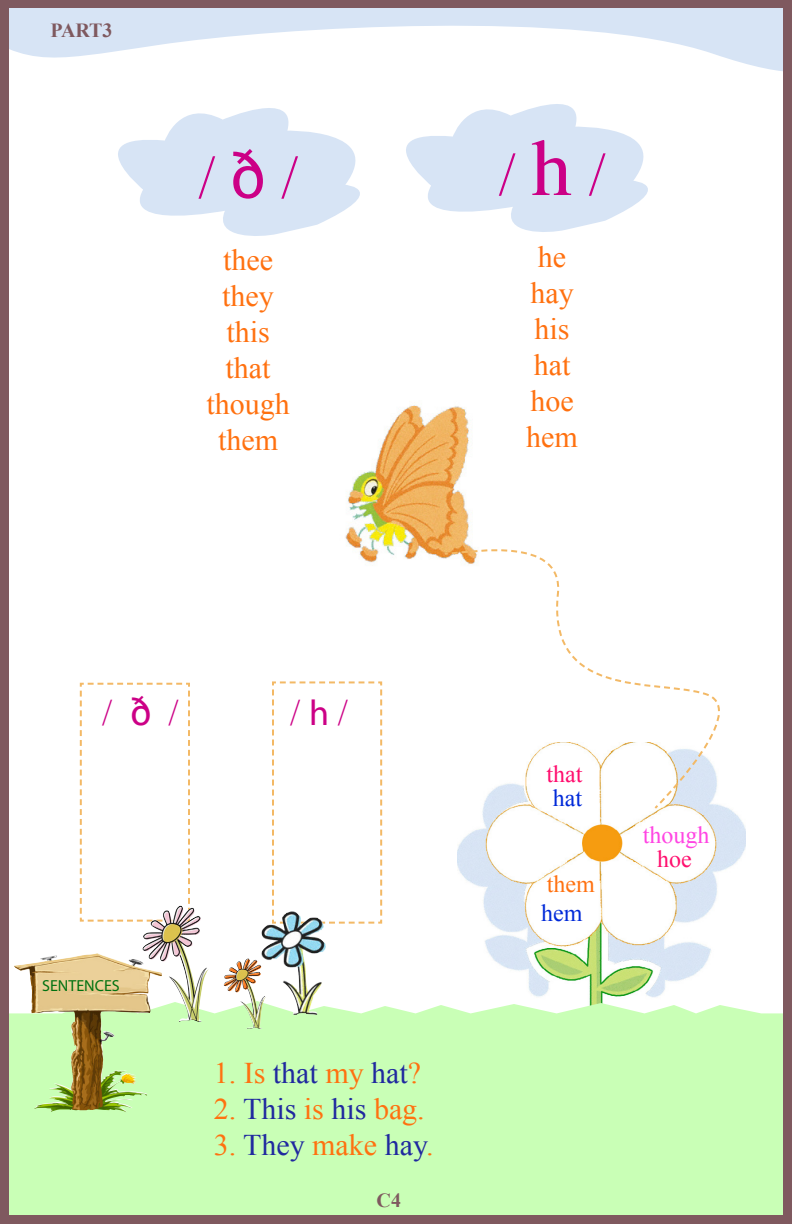
<style>
.page{position:relative;width:792px;height:1224px;background:#fff}
.page>*{position:absolute;margin:0;border:0;box-sizing:border-box;transform-origin:0 0}
.t1{font:60px "Times New Roman";color:#cc0086}
.t2{font:36px "Times New Roman";color:#cc0086}
.t3{font:30px/36px "Times New Roman";color:#ff7110;text-align:center}
.t4{font:24px "Times New Roman";color:#ff0e6e}
.t5{font:24px "Times New Roman";color:#002ad9}
.t6{font:24px "Times New Roman";color:#ff45e3}
.t7{font:24px "Times New Roman";color:#ff7110}
.t8{font:700 20px "Times New Roman";color:#7f595f}
.t9{font:16px "Myriad Pro";color:#007110}
.s1{font-family:"Lucida Sans Unicode"}
.s2{font-family:"Times Phonetic IPA";font-size:76px}
.s3{font-family:"Myriad Pro"}
.s4{color:#20299f}
</style>
<div class="page">
<svg style="left:79px;top:682px;width:111px;height:240px"></svg>
<svg style="left:272px;top:681px;width:111px;height:243px"></svg>
<svg style="left:8px;top:7px;width:776px;height:102px"></svg>
<img style="left:458px;top:807px;width:288px;height:190px">
<div style="left:8px;top:997px;width:776px;height:219px;background:#c9ffb6"></div>
<img style="left:345px;top:405px;width:124px;height:158px">
<svg style="left:450px;top:538px;width:68px;height:13px"></svg>
<svg style="left:711px;top:696px;width:13px;height:111px"></svg>
<svg style="left:443px;top:551px;width:268px;height:259px"></svg>
<svg style="left:362px;top:83px;width:319px;height:149px"></svg>
<svg style="left:74px;top:87px;width:319px;height:149px"></svg>
<div style="left:784px;top:0;width:8px;height:1224px;background:#7f595f"></div>
<div style="left:0;top:0;width:792px;height:7px;background:#7f595f"></div>
<div style="left:0;top:1216px;width:792px;height:8px;background:#7f595f"></div>
<div style="left:0;top:0;width:8px;height:1224px;background:#7f595f"></div>
<img style="left:14px;top:953px;width:133px;height:159px">
<img style="left:261px;top:911px;width:65px;height:104px">
<img style="left:141px;top:906px;width:68px;height:116px">
<img style="left:224px;top:958px;width:42px;height:71px">
<p class="t8" style="left:50px;top:16px;width:64px">PART3</p>
<h1 class="t1" style="left:198px;top:137px;width:101px">/ <span class="s1">ð</span> /</h1>
<p class="t3" style="left:206px;top:241px;width:85px">thee they this that though them</p>
<h1 class="t1" style="left:499px;top:135px;width:108px">/ <span class="s2">h</span> /</h1>
<p class="t3" style="left:526px;top:239px;width:53px">he hay his hat hoe hem</p>
<p class="t2" style="left:102px;top:689px;width:78px">/ <span class="s1">ð</span> /</p>
<p class="t2" style="left:290px;top:689px;width:59px">/ <span class="s3">h</span> /</p>
<p class="t9" style="left:42px;top:977px;width:79px">SENTENCES</p>
<p class="t3" style="left:214px;top:1054px;width:209px">1. Is <span class="s4">that</span> my <span class="s4">hat</span>?</p>
<p class="t3" style="left:214px;top:1090px;width:213px">2. <span class="s4">This</span> is <span class="s4">his</span> bag.</p>
<p class="t3" style="left:214px;top:1126px;width:221px">3. <span class="s4">They</span> make <span class="s4">hay</span>.</p>
<p class="t8" style="left:377px;top:1187px;width:26px">C4</p>
<p class="t4" style="left:546px;top:758px;width:38px">that</p>
<p class="t5" style="left:553px;top:782px;width:31px">hat</p>
<p class="t7" style="left:547px;top:867px;width:49px">them</p>
<p class="t5" style="left:541px;top:897px;width:43px">hem</p>
<p class="t6" style="left:643px;top:818px;width:68px">though</p>
<p class="t4" style="left:657px;top:843px;width:36px">hoe</p>
</div>
